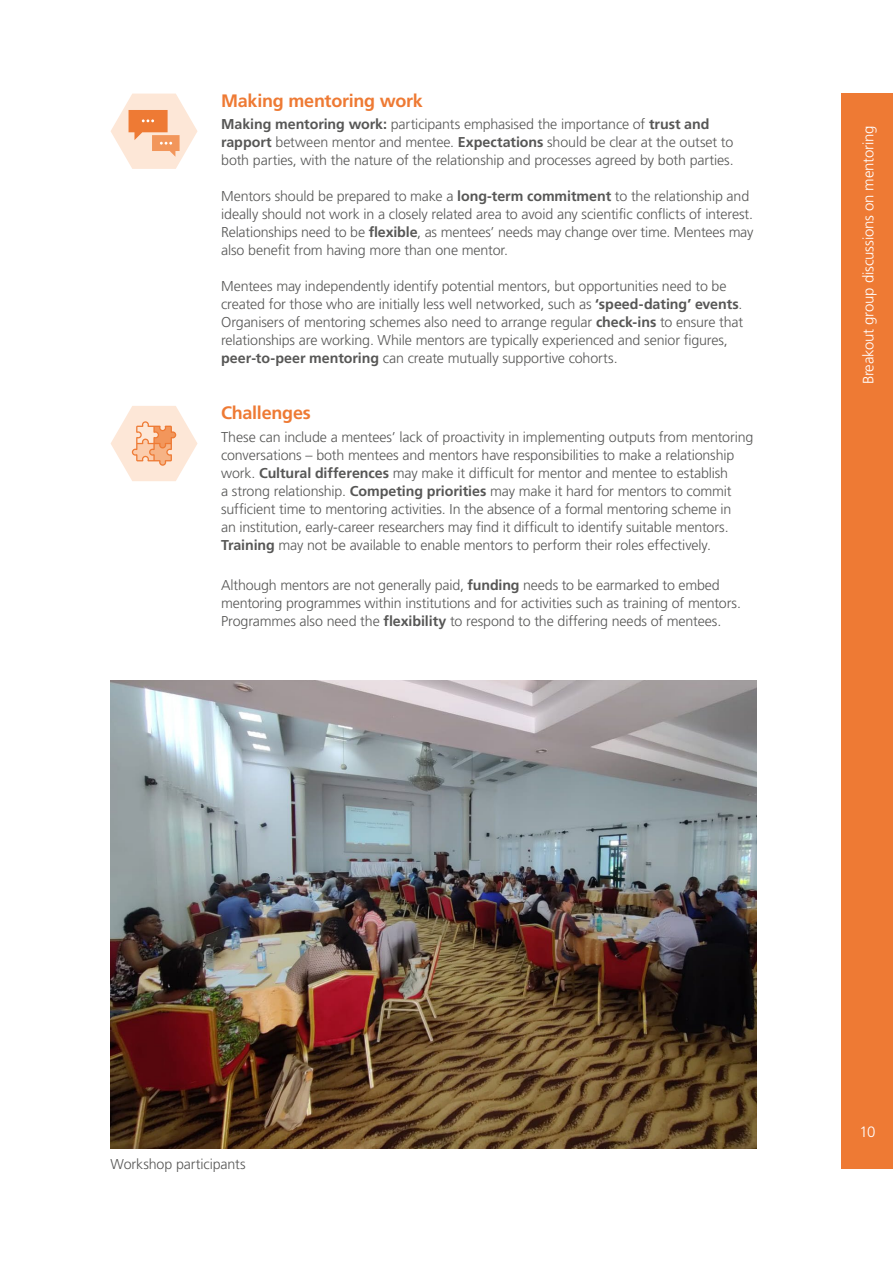
<style>
.page{position:relative;width:893px;height:1263px;background:#fff}
.page>*{position:absolute;margin:0;border:0;box-sizing:border-box;transform-origin:0 0}
.t1{font:700 18px "Frutiger LT Std";letter-spacing:-.015em;color:#ee7a34}
.t2{font:300 15px "Frutiger LT Std";letter-spacing:-.015em;color:#fff}
.t3{font:300 14.25px/18px "Frutiger LT Std";letter-spacing:-.01em;color:#575756}
.s1{font-weight:700}
</style>
<div class="page">
<div style="left:842px;top:94px;width:51px;height:1075px;background:#ee7a34"></div>
<svg style="left:111px;top:406px;width:87px;height:75px"></svg>
<svg style="left:111px;top:94px;width:87px;height:75px"></svg>
<img style="left:111px;top:680px;width:646px;height:468px">
<p class="t1" style="left:221px;top:90px;width:203px">Making mentoring work</p>
<p class="t3" style="left:221px;top:116px;width:514px"><span class="s1">Making mentoring work:</span> participants emphasised the importance of <span class="s1">trust and rapport</span> between mentor and mentee. <span class="s1">Expectations</span> should be clear at the outset to both parties, with the nature of the relationship and processes agreed by both parties.</p>
<p class="t3" style="left:221px;top:188px;width:534px">Mentors should be prepared to make a <span class="s1">long-term commitment</span> to the relationship and ideally should not work in a closely related area to avoid any scientific conflicts of interest.<br>Relationships need to be <span class="s1">flexible</span>, as mentees’ needs may change over time. Mentees may also benefit from having more than one mentor.</p>
<p class="t3" style="left:221px;top:278px;width:524px">Mentees may independently identify potential mentors, but opportunities need to be created for those who are initially less well networked, such as <span class="s1">‘speed-dating’ events</span>.<br>Organisers of mentoring schemes also need to arrange regular <span class="s1">check-ins</span> to ensure that relationships are working. While mentors are typically experienced and senior figures, <span class="s1">peer-to-peer mentoring</span> can create mutually supportive cohorts.</p>
<p class="t1" style="left:221px;top:402px;width:91px">Challenges</p>
<p class="t3" style="left:221px;top:428px;width:534px">These can include a mentees’ lack of proactivity in implementing outputs from mentoring conversations – both mentees and mentors have responsibilities to make a relationship work. <span class="s1">Cultural differences</span> may make it difficult for mentor and mentee to establish<br>a strong relationship. <span class="s1">Competing priorities</span> may make it hard for mentors to commit sufficient time to mentoring activities. In the absence of a formal mentoring scheme in<br>an institution, early-career researchers may find it difficult to identify suitable mentors.<br><span class="s1">Training</span> may not be available to enable mentors to perform their roles effectively.</p>
<p class="t3" style="left:221px;top:576px;width:521px">Although mentors are not generally paid, <span class="s1">funding</span> needs to be earmarked to embed mentoring programmes within institutions and for activities such as training of mentors.<br>Programmes also need the <span class="s1">flexibility</span> to respond to the differing needs of mentees.</p>
<p class="t2" style="left:860px;top:384px;width:260px;rotate:-90deg">Breakout group discussions on mentoring</p>
<p class="t3" style="left:111px;top:1156px;width:137px">Workshop participants</p>
<p class="t2" style="left:859px;top:1123px;width:18px">10</p>
</div>
